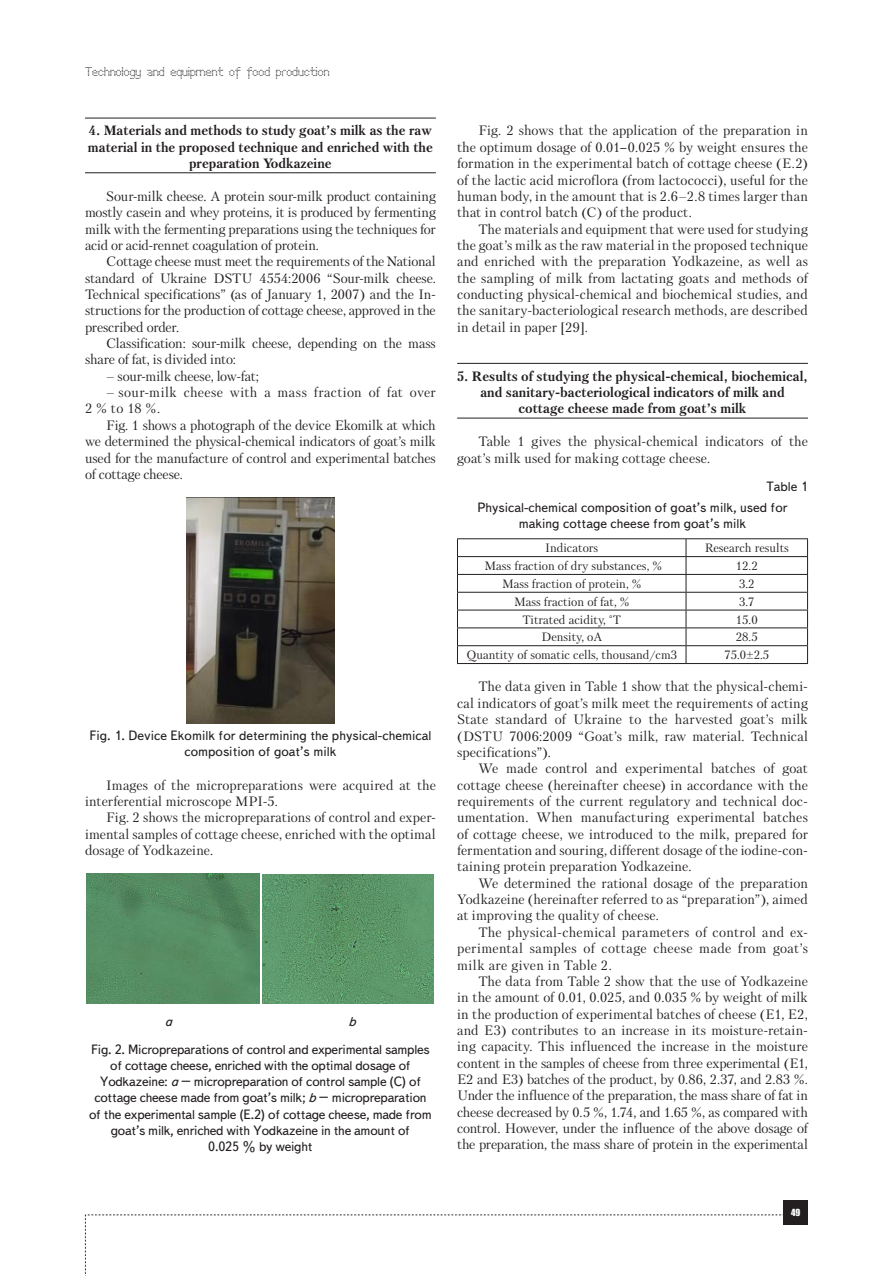
<style>
.page{position:relative;width:893px;height:1276px;background:#fff}
.page>*{position:absolute;margin:0;border:0;box-sizing:border-box;transform-origin:0 0}
.Text__англ{font:13.5px/16.4px "Petersburg C";color:#231f20;text-align:justify}
.Рисунок{font:13.5px/16.2px "Text Book C";letter-spacing:-.02em;color:#231f20}
.Раздел_статьи{font:700 13.5px/16.4px "Petersburg C";color:#231f20;text-align:center}
.Таблица_название{font:13.5px/16.2px "Text Book C";color:#231f20;text-align:center}
.Рисунок-2{font:13.5px/16.2px "Text Book C";color:#231f20;text-align:center}
.Text__англ-2{font:13.5px/16.4px "Petersburg C";letter-spacing:.03em;color:#231f20}
.Таблица{font:13.5px "Text Book C";color:#231f20}
.Рисунок-3{font:italic 13.5px "Text Book C";color:#231f20}
.Сама_табл_англ{font:12px "Petersburg C";color:#231f20}
.t1{font:12px "Perfo";letter-spacing:.015em;color:#231f20}
.t2{font:9px "Impact";color:#fff}
.s1{font-style:italic}
.s2{font-family:"Cambria Math"}
</style>
<div class="page">
<svg style="left:85px;top:1214px;width:699px;height:62px"></svg>
<div style="left:784px;top:1200px;width:24px;height:24px;background:#231f20"></div>
<hr style="left:85px;top:118px;width:351px;height:1px;background:#231f20">
<hr style="left:85px;top:172px;width:351px;height:1px;background:#231f20">
<img style="left:186px;top:498px;width:148px;height:225px">
<img style="left:87px;top:874px;width:172px;height:130px">
<img style="left:262px;top:874px;width:172px;height:130px">
<hr style="left:457px;top:363px;width:351px;height:1px;background:#231f20">
<hr style="left:457px;top:418px;width:351px;height:1px;background:#231f20">
<hr style="left:457px;top:538px;width:229px;height:1px;background:#231f20">
<hr style="left:686px;top:538px;width:122px;height:1px;background:#231f20">
<hr style="left:457px;top:556px;width:229px;height:1px;background:#231f20">
<hr style="left:686px;top:556px;width:122px;height:1px;background:#231f20">
<hr style="left:457px;top:574px;width:229px;height:1px;background:#231f20">
<hr style="left:686px;top:574px;width:122px;height:1px;background:#231f20">
<hr style="left:457px;top:592px;width:229px;height:1px;background:#231f20">
<hr style="left:686px;top:592px;width:122px;height:1px;background:#231f20">
<hr style="left:457px;top:610px;width:229px;height:1px;background:#231f20">
<hr style="left:686px;top:610px;width:122px;height:1px;background:#231f20">
<hr style="left:457px;top:627px;width:229px;height:1px;background:#231f20">
<hr style="left:686px;top:627px;width:122px;height:1px;background:#231f20">
<hr style="left:457px;top:645px;width:229px;height:1px;background:#231f20">
<hr style="left:686px;top:645px;width:122px;height:1px;background:#231f20">
<hr style="left:457px;top:663px;width:229px;height:1px;background:#231f20">
<hr style="left:686px;top:663px;width:122px;height:1px;background:#231f20">
<svg style="left:457px;top:539px;width:1px;height:124px"></svg>
<svg style="left:686px;top:539px;width:1px;height:124px"></svg>
<svg style="left:807px;top:539px;width:1px;height:124px"></svg>
<p class="t1" style="left:85px;top:65px;width:246px">Technology and equipment of food production</p>
<p class="Раздел_статьи" style="left:88px;top:122px;width:346px">4. Materials and methods to study goat’s milk as the raw material in the proposed technique and enriched with the preparation Yodkazeine</p>
<p class="Text__англ" style="left:85px;top:188px;width:352px;text-indent:21px">Sour-milk cheese. A protein sour-milk product containing mostly casein and whey proteins, it is produced by fermenting milk with the fermenting preparations using the techniques for acid or acid-rennet coagulation of protein.</p>
<p class="Text__англ" style="left:85px;top:253px;width:352px;text-indent:21px">Cottage cheese must meet the requirements of the National standard of Ukraine DSTU 4554:2006 “Sour-milk cheese.<br>Technical specifications” (as of January 1, 2007) and the In&shy;structions for the production of cottage cheese, approved in the prescribed order.</p>
<p class="Text__англ" style="left:85px;top:335px;width:352px;text-indent:21px">Classification: sour-milk cheese, depending on the mass share of fat, is divided into:</p>
<p class="Text__англ" style="left:106px;top:368px;width:154px">– sour-milk cheese, low-fat;</p>
<p class="Text__англ-2" style="left:85px;top:384px;width:352px;text-indent:21px">– sour-milk cheese with a mass fraction of fat over<br>2 % to 18 %.</p>
<p class="Text__англ" style="left:85px;top:417px;width:352px;text-indent:21px">Fig. 1 shows a photograph of the device Ekomilk at which we determined the physical-chemical indicators of goat’s milk used for the manufacture of control and experimental batches of cottage cheese.</p>
<p class="Рисунок-2" style="left:89px;top:727px;width:343px">Fig. 1. Device Ekomilk for determining the physical-chemical composition of goat’s milk</p>
<p class="Text__англ" style="left:85px;top:776px;width:352px;text-indent:21px">Images of the micropreparations were acquired at the interferential microscope MPI-5.</p>
<p class="Text__англ" style="left:85px;top:809px;width:352px;text-indent:21px">Fig. 2 shows the micropreparations of control and exper&shy;imental samples of cottage cheese, enriched with the optimal dosage of Yodkazeine.</p>
<p class="Рисунок" style="left:91px;top:1007px;width:340px;line-height:27.9px;text-indent:257px"><span class="s1">b<br></span>Fig. 2. Micropreparations of control and experimental samples</p>
<p class="Рисунок" style="left:89px;top:1057px;width:344px;text-align:center">of cottage cheese, enriched with the optimal dosage of Yodkazeine: <span class="s1">a</span> – micropreparation of control sample (C) of cottage cheese made from goat’s milk; <span class="s1">b</span> – micropreparation of the experimental sample (E.2) of cottage cheese, made from goat’s milk, enriched with Yodkazeine in the amount of<br>0.025 % by weight</p>
<p class="Рисунок-3" style="left:165px;top:1013px;width:9px">a</p>
<p class="Text__англ" style="left:457px;top:122px;width:352px;text-indent:21px">Fig. 2 shows that the application of the preparation in the optimum dosage of 0.01<span class="s2">‒</span>0.025 % by weight ensures the formation in the experimental batch of cottage cheese (E.2) of the lactic acid microflora (from lactococci), useful for the human body, in the amount that is 2.6–2.8 times larger than that in control batch (C) of the product.</p>
<p class="Text__англ" style="left:457px;top:220px;width:352px;text-indent:21px">The materials and equipment that were used for studying the goat’s milk as the raw material in the proposed technique and enriched with the preparation Yodkazeine, as well as the sampling of milk from lactating goats and methods of conducting physical-chemical and biochemical studies, and the sanitary-bacteriological research methods, are described in detail in paper [29].</p>
<p class="Раздел_статьи" style="left:457px;top:367px;width:352px">5. Results of studying the physical-chemical, biochemical, and sanitary-bacteriological indicators of milk and cottage cheese made from goat’s milk</p>
<p class="Text__англ" style="left:457px;top:433px;width:352px;text-indent:21px">Table 1 gives the physical-chemical indicators of the goat’s milk used for making cottage cheese.</p>
<p class="Таблица" style="left:766px;top:480px;width:43px">Table 1</p>
<p class="Таблица_название" style="left:477px;top:499px;width:312px">Physical-chemical composition of goat’s milk, used for making cottage cheese from goat’s milk</p>
<p class="Сама_табл_англ" style="left:545px;top:541px;width:54px">Indicators</p>
<p class="Сама_табл_англ" style="left:705px;top:541px;width:86px">Research results</p>
<p class="Сама_табл_англ" style="left:485px;top:559px;width:179px">Mass fraction of dry substances, %</p>
<p class="Сама_табл_англ" style="left:736px;top:559px;width:23px">12.2</p>
<p class="Сама_табл_англ" style="left:502px;top:576px;width:141px">Mass fraction of protein, %</p>
<p class="Сама_табл_англ" style="left:739px;top:576px;width:17px">3.2</p>
<p class="Сама_табл_англ" style="left:514px;top:594px;width:117px">Mass fraction of fat, %</p>
<p class="Сама_табл_англ" style="left:739px;top:594px;width:17px">3.7</p>
<p class="Сама_табл_англ" style="left:522px;top:612px;width:100px">Titrated acidity, °Т</p>
<p class="Сама_табл_англ" style="left:736px;top:612px;width:23px">15.0</p>
<p class="Сама_табл_англ" style="left:542px;top:630px;width:62px">Density, оА</p>
<p class="Сама_табл_англ" style="left:736px;top:630px;width:23px">28.5</p>
<p class="Сама_табл_англ" style="left:466px;top:648px;width:212px">Quantity of somatic cells, thousand/cm3</p>
<p class="Сама_табл_англ" style="left:724px;top:648px;width:46px">75.0±2.5</p>
<p class="Text__англ" style="left:457px;top:678px;width:352px;text-indent:21px">The data given in Table 1 show that the physical-chemi&shy;cal indicators of goat’s milk meet the requirements of acting State standard of Ukraine to the harvested goat’s milk (DSTU 7006:2009 “Goat’s milk, raw material. Technical specifications”).</p>
<p class="Text__англ" style="left:457px;top:760px;width:352px;text-indent:21px">We made control and experimental batches of goat cottage cheese (hereinafter cheese) in accordance with the requirements of the current regulatory and technical doc&shy;umentation. When manufacturing experimental batches of cottage cheese, we introduced to the milk, prepared for fermentation and souring, different dosage of the iodine-con&shy;taining protein preparation Yodkazeine.</p>
<p class="Text__англ" style="left:457px;top:874px;width:352px;text-indent:21px">We determined the rational dosage of the preparation Yodkazeine (hereinafter referred to as “preparation”), aimed at improving the quality of cheese.</p>
<p class="Text__англ" style="left:457px;top:923px;width:352px;text-indent:21px">The physical-chemical parameters of control and ex&shy;perimental samples of cottage cheese made from goat’s milk are given in Table 2.</p>
<p class="Text__англ" style="left:457px;top:973px;width:352px;text-indent:21px">The data from Table 2 show that the use of Yodkazeine in the amount of 0.01, 0.025, and 0.035 % by weight of milk in the production of experimental batches of cheese (E1, E2, and E3) contributes to an increase in its moisture-retain&shy;ing capacity. This influenced the increase in the moisture content in the samples of cheese from three experimental (E1, E2 and E3) batches of the product, by 0.86, 2.37, and 2.83 %.<br>Under the influence of the preparation, the mass share of fat in cheese decreased by 0.5 %, 1.74, and 1.65 %, as compared with control. However, under the influence of the above dosage of the preparation, the mass share of protein in the experimental</p>
<p class="t2" style="left:791px;top:1205px;width:11px">49</p>
</div>
